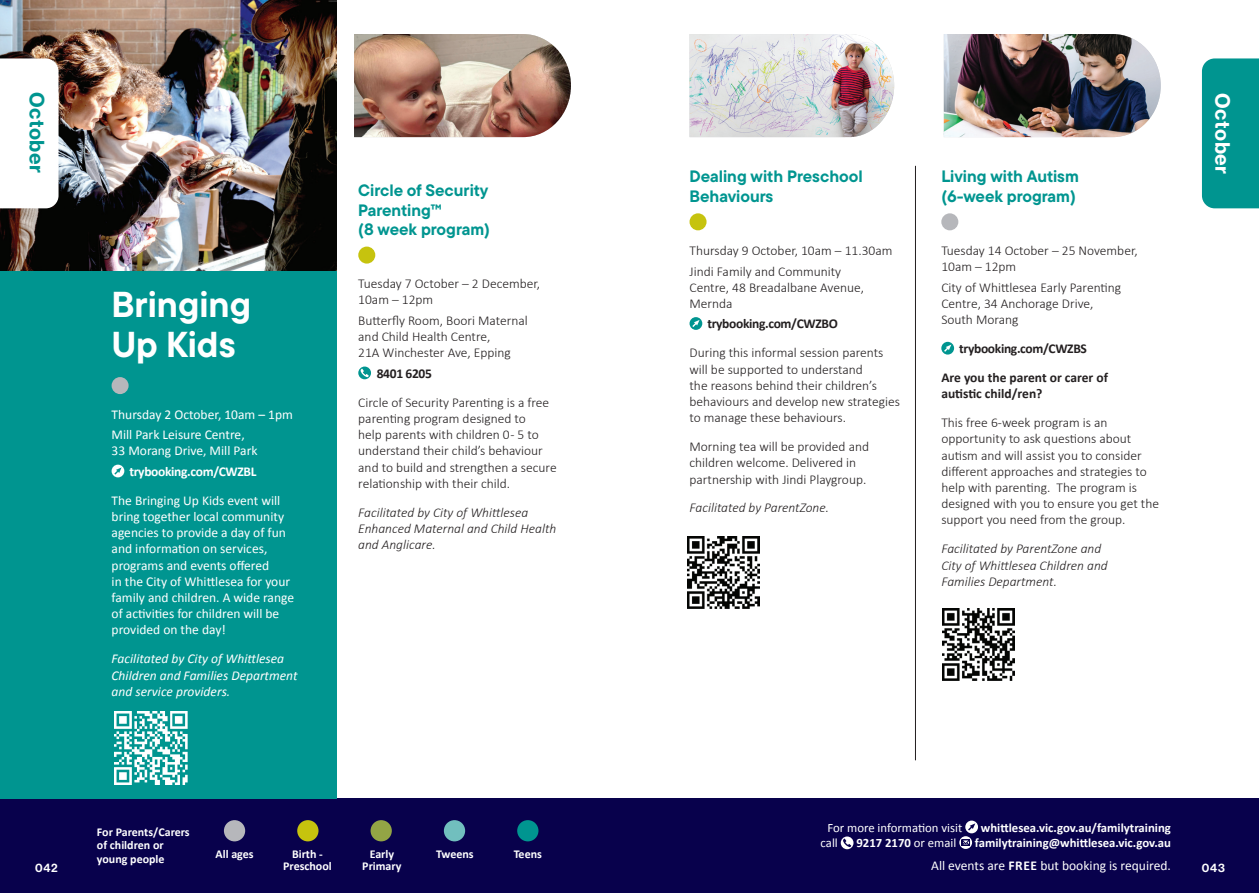
<style>
.page{position:relative;width:1259px;height:893px;background:#fff}
.page>*{position:absolute;margin:0;border:0;box-sizing:border-box;transform-origin:0 0}
.t1{font:700 36px/40.5px "TT Commons Pro";color:#fff}
.t2{font:19.5px "N Haas Grotesk TX Pro 75 Bd";letter-spacing:.03em;color:#009590}
.t3{font:19.5px "N Haas Grotesk TX Pro 75 Bd";letter-spacing:.03em;color:#fff}
.t4{font:700 16.5px/19.8px "TT Commons Pro";color:#009590}
.t5{font:300 13.5px/16.2px "Calibri";color:#231f20}
.t6{font:13.5px/16.2px "Calibri";color:#fff}
.t7{font:italic 300 13.5px/16.2px "Calibri";color:#231f20}
.t8{font:italic 13.5px/16.2px "Calibri";color:#fff}
.t9{font:700 13.5px/29px "Calibri";letter-spacing:-.025em;color:#231f20;text-align:center}
.t10{font:700 13.5px "Calibri";letter-spacing:-.025em;color:#fff}
.t11{font:700 13.5px "Calibri";color:#231f20}
.t12{font:700 12.75px "Calibri";color:#fff}
.t13{font:12.75px "Calibri";color:#fff}
.t14{font:700 12px/13.5px "Calibri";color:#fff;text-align:center}
.t15{font:12px "N Haas Grotesk DS Pro 65 Md";letter-spacing:.06em;color:#fff}
.s1{font-weight:400}
.s2{font-weight:700}
</style>
<div class="page">
<div style="left:0;top:798px;width:1259px;height:95px;background:#08014c"></div>
<div style="left:224px;top:820px;width:21px;height:21px;background:#b6b7bb;border-radius:50%"></div>
<div style="left:297px;top:820px;width:21px;height:21px;background:#c6c30e;border-radius:50%"></div>
<div style="left:370px;top:820px;width:22px;height:21px;background:#93a445;border-radius:50%"></div>
<div style="left:444px;top:820px;width:21px;height:21px;background:#71bfbe;border-radius:50%"></div>
<div style="left:517px;top:820px;width:21px;height:21px;background:#009590;border-radius:50%"></div>
<svg style="left:965px;top:821px;width:13px;height:12px"></svg>
<svg style="left:840px;top:836px;width:13px;height:13px"></svg>
<svg style="left:959px;top:836px;width:13px;height:13px"></svg>
<svg style="left:961px;top:839px;width:9px;height:7px"></svg>
<div style="left:0;top:0;width:336px;height:798px;background:#009590"></div>
<div style="left:112px;top:377px;width:17px;height:17px;background:#b6b7bb;border-radius:50%"></div>
<svg style="left:112px;top:465px;width:12px;height:12px"></svg>
<div style="left:358px;top:247px;width:17px;height:17px;background:#c6c30e;border-radius:50%"></div>
<svg style="left:358px;top:367px;width:13px;height:12px"></svg>
<img style="left:354px;top:34px;width:217px;height:103px">
<div style="left:689px;top:213px;width:17px;height:17px;background:#c6c30e;border-radius:50%"></div>
<svg style="left:689px;top:317px;width:13px;height:13px"></svg>
<div style="left:941px;top:213px;width:17px;height:17px;background:#b6b7bb;border-radius:50%"></div>
<svg style="left:941px;top:342px;width:13px;height:13px"></svg>
<img style="left:689px;top:34px;width:205px;height:103px">
<img style="left:944px;top:34px;width:216px;height:103px">
<div style="left:1202px;top:58px;width:57px;height:150px;background:#009590"></div>
<hr style="left:915px;top:166px;width:1px;height:594px;background:#231f20">
<img style="left:114px;top:712px;width:73px;height:73px">
<img style="left:687px;top:536px;width:73px;height:73px">
<img style="left:942px;top:608px;width:72px;height:72px">
<img style="left:0;top:0;width:336px;height:270px">
<div style="left:0;top:58px;width:59px;height:150px;background:#fff"></div>
<h2 class="t2" style="left:49px;top:92px;width:83px;rotate:90deg">October</h2>
<h2 class="t3" style="left:1235px;top:93px;width:83px;rotate:90deg">October</h2>
<p class="t4" style="left:689px;top:166px;width:175px">Dealing with Preschool<br>Behaviours</p>
<p class="t4" style="left:941px;top:166px;width:139px">Living with Autism (6-week program)</p>
<p class="t5" style="left:941px;top:242px;width:198px">Tuesday 14 October – 25 November,<br>10am – 12pm</p>
<p class="t5" style="left:941px;top:279px;width:181px">City of Whittlesea Early Parenting<br>Centre, 34 Anchorage Drive,<br>South Morang</p>
<p class="t9" style="left:941px;top:334px;width:168px">trybooking.com/CWZBS<br>Are you the parent or carer of</p>
<p class="t11" style="left:941px;top:384px;width:103px">autistic child/ren?</p>
<p class="t5" style="left:941px;top:414px;width:219px">This free 6-week program is an opportunity to ask questions about autism and will assist you to consider different approaches and strategies to help with parenting. The program is designed with you to ensure you get the support you need from the group.</p>
<p class="t7" style="left:941px;top:541px;width:168px">Facilitated by ParentZone and<br>City of Whittlesea Children and<br>Families Department.</p>
<p class="t4" style="left:358px;top:180px;width:133px">Circle of Security<br>Parenting™<br>(8 week program)</p>
<p class="t5" style="left:358px;top:276px;width:183px">Tuesday 7 October – 2 December,<br>10am – 12pm</p>
<p class="t5" style="left:358px;top:312px;width:171px">Butterfly Room, Boori Maternal and Child Health Centre,<br>21A Winchester Ave, Epping</p>
<p class="t9" style="left:377px;top:358px;width:57px">8401 6205</p>
<p class="t5" style="left:358px;top:394px;width:200px">Circle of Security Parenting is a free parenting program designed to<br>help parents with children 0 - 5 to understand their child’s behaviour and to build and strengthen a secure relationship with their child.</p>
<p class="t7" style="left:358px;top:504px;width:199px">Facilitated by City of Whittlesea<br>Enhanced Maternal and Child Health and Anglicare.</p>
<p class="t5" style="left:689px;top:240px;width:204px;line-height:20.4px">Thursday 9 October, 10am – 11.30am<br>Jindi Family and Community</p>
<p class="t5" style="left:689px;top:279px;width:176px">Centre, 48 Breadalbane Avenue,<br>Mernda</p>
<p class="t9" style="left:707px;top:309px;width:132px">trybooking.com/CWZBO</p>
<p class="t5" style="left:689px;top:345px;width:212px">During this informal session parents will be supported to understand<br>the reasons behind their children’s behaviours and develop new strategies to manage these behaviours.</p>
<p class="t5" style="left:689px;top:438px;width:181px">Morning tea will be provided and children welcome. Delivered in partnership with Jindi Playgroup.</p>
<p class="t7" style="left:689px;top:500px;width:141px">Facilitated by ParentZone.</p>
<h1 class="t1" style="left:112px;top:284px;width:141px">Bringing<br>Up Kids</h1>
<p class="t6" style="left:112px;top:404px;width:183px;line-height:20.4px">Thursday 2 October, 10am – 1pm<br>Mill Park Leisure Centre,</p>
<p class="t6" style="left:112px;top:442px;width:147px">33 Morang Drive, Mill Park</p>
<p class="t10" style="left:129px;top:462px;width:129px">trybooking.com/CWZBL</p>
<p class="t6" style="left:112px;top:492px;width:184px">The Bringing Up Kids event will bring together local community agencies to provide a day of fun and information on services, programs and events offered<br>in the City of Whittlesea for your family and children. A wide range of activities for children will be provided on the day!</p>
<p class="t8" style="left:112px;top:650px;width:188px">Facilitated by City of Whittlesea<br>Children and Families Department and service providers.</p>
<p class="t13" style="left:827px;top:819px;width:136px">For more information visit</p>
<p class="t12" style="left:981px;top:819px;width:191px">whittlesea.vic.gov.au/familytraining</p>
<p class="t13" style="left:820px;top:834px;width:19px">call</p>
<p class="t12" style="left:856px;top:834px;width:101px">9217 2170 <span class="s1">or email</span></p>
<p class="t12" style="left:975px;top:834px;width:197px">familytraining@whittlesea.vic.gov.au</p>
<p class="t6" style="left:931px;top:857px;width:241px">All events are <span class="s2">FREE</span> but booking is required.</p>
<p class="t14" style="left:97px;top:825px;width:94px;text-align:left">For Parents/Carers of children or young people</p>
<p class="t14" style="left:215px;top:847px;width:40px">All ages</p>
<p class="t14" style="left:283px;top:848px;width:50px;line-height:12px">Birth -<br>Preschool</p>
<p class="t14" style="left:362px;top:848px;width:41px;line-height:12px">Early<br>Primary</p>
<p class="t14" style="left:436px;top:847px;width:39px">Tweens</p>
<p class="t14" style="left:514px;top:847px;width:30px">Teens</p>
<p class="t15" style="left:35px;top:860px;width:24px">042</p>
<p class="t15" style="left:1202px;top:860px;width:24px">043</p>
</div>
